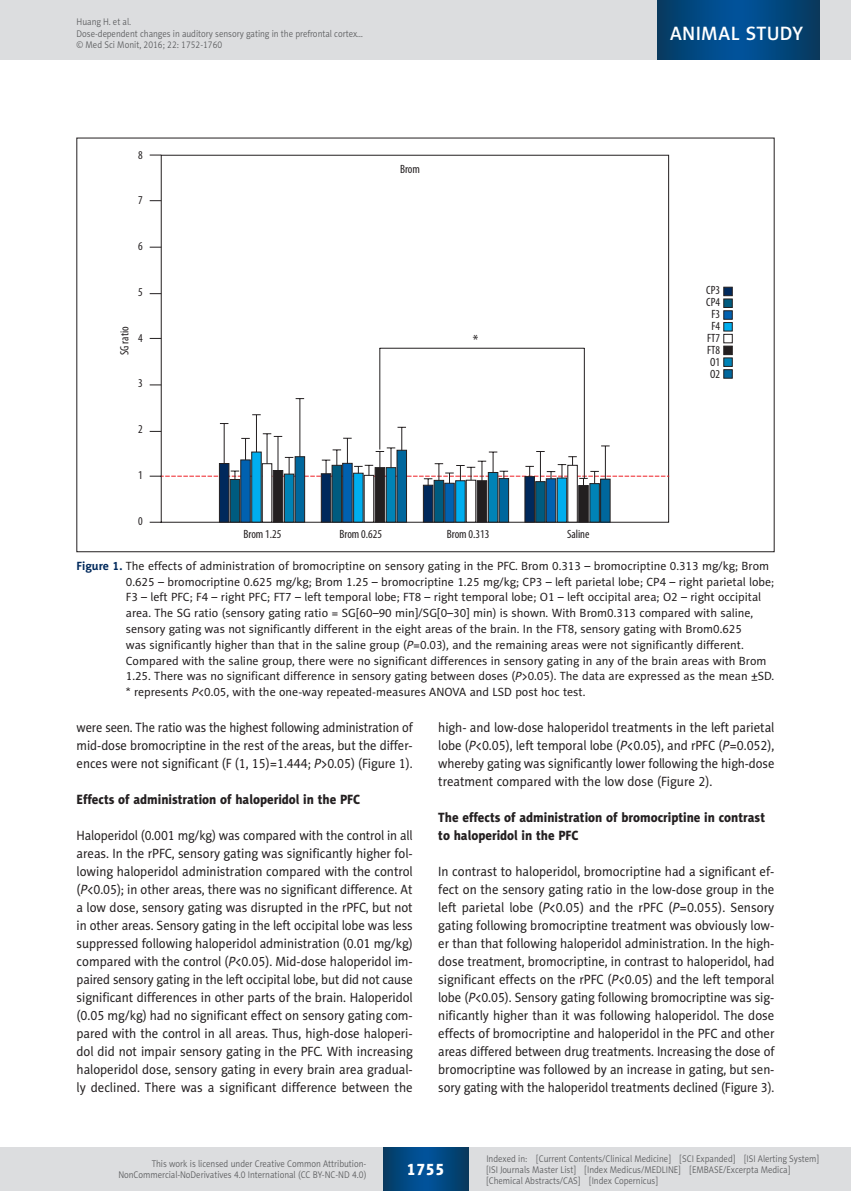
<style>
.page{position:relative;width:851px;height:1191px;background:#fff}
.page>*{position:absolute;margin:0;border:0;box-sizing:border-box;transform-origin:0 0}
.t1{font:19.5px "Naomi Sans EFN Medium";letter-spacing:.015em;color:#fff}
.t2{font:16.5px "Naomi Sans EFN Heavy";color:#fff}
.t3{font:condensed 15px "Myriad Pro";color:#231f20}
.MSM_Body{font:13.5px/18px "Naomi Sans EFN";color:#231f20;text-align:justify;scale:.95 1}
.MSM_Body-2{font:13.5px/18px "Naomi Sans EFN";color:#231f20;text-align:justify;scale:.94 1}
.MSM_Body-3{font:13.5px/18px "Naomi Sans EFN";color:#231f20;text-align:justify;scale:.92 1}
.MSM_Headline_2{font:13.5px/18px "Naomi Sans EFN Heavy";color:#231f20;scale:.95 1}
.MSM_Rycina_tytul{font:12px/15.8px "Naomi Sans EFN";color:#231f20}
.t4{font:condensed 12px/12px "Myriad Pro";color:#231f20;text-align:center}
.t5{font:9.75px/11.2px "Naomi Sans EFN Light";color:#57585a;scale:.9 1}
.s1{font-weight:700;color:#00295c}
.s2{font-style:italic}
</style>
<div class="page">
<svg style="left:149px;top:154px;width:520px;height:369px"></svg>
<hr style="left:256px;top:415px;width:1px;height:51px;background:#231f20">
<hr style="left:299px;top:399px;width:1px;height:67px;background:#231f20">
<svg style="left:150px;top:423px;width:519px;height:56px"></svg>
<div style="left:219px;top:463px;width:10px;height:59px;background:#00295c;border:1px solid #231f20"></div>
<div style="left:723px;top:287px;width:9px;height:9px;background:#00295c;border:1px solid #231f20"></div>
<div style="left:723px;top:298px;width:9px;height:10px;background:#005b7f;border:1px solid #231f20"></div>
<div style="left:723px;top:310px;width:9px;height:10px;background:#0161b0;border:1px solid #231f20"></div>
<div style="left:723px;top:322px;width:9px;height:9px;background:#00aeef;border:1px solid #231f20"></div>
<div style="left:723px;top:334px;width:9px;height:9px;background:#fff;border:1px solid #231f20"></div>
<div style="left:723px;top:346px;width:9px;height:9px;background:#231f20;border:1px solid #231f20"></div>
<div style="left:723px;top:357px;width:9px;height:10px;background:#0083b6;border:1px solid #231f20"></div>
<div style="left:723px;top:369px;width:9px;height:9px;background:#00679d;border:1px solid #231f20"></div>
<div style="left:230px;top:479px;width:10px;height:43px;background:#005b7f;border:1px solid #231f20"></div>
<div style="left:240px;top:459px;width:10px;height:63px;background:#0161b0;border:1px solid #231f20"></div>
<div style="left:251px;top:452px;width:10px;height:70px;background:#00aeef;border:1px solid #231f20"></div>
<div style="left:262px;top:463px;width:10px;height:59px;background:#fff;border:1px solid #231f20"></div>
<div style="left:273px;top:470px;width:10px;height:52px;background:#231f20;border:1px solid #231f20"></div>
<div style="left:284px;top:474px;width:10px;height:48px;background:#0083b6;border:1px solid #231f20"></div>
<div style="left:295px;top:456px;width:10px;height:66px;background:#00679d;border:1px solid #231f20"></div>
<div style="left:321px;top:473px;width:10px;height:49px;background:#00295c;border:1px solid #231f20"></div>
<div style="left:331px;top:465px;width:11px;height:57px;background:#005b7f;border:1px solid #231f20"></div>
<div style="left:342px;top:463px;width:10px;height:59px;background:#0161b0;border:1px solid #231f20"></div>
<div style="left:353px;top:473px;width:10px;height:49px;background:#00aeef;border:1px solid #231f20"></div>
<div style="left:364px;top:475px;width:10px;height:47px;background:#fff;border:1px solid #231f20"></div>
<div style="left:374px;top:467px;width:11px;height:55px;background:#231f20;border:1px solid #231f20"></div>
<svg style="left:379px;top:347px;width:231px;height:176px"></svg>
<div style="left:0;top:1148px;width:850px;height:43px;background:#dcdddf"></div>
<svg style="left:383px;top:1147px;width:85px;height:43px;background:#02477e"></svg>
<div style="left:0;top:0;width:850px;height:60px;background:#dcdddf"></div>
<svg style="left:657px;top:0;width:162px;height:60px;background:#02477e"></svg>
<p class="t5" style="left:77px;top:16px;width:320px">Huang H. et al.<br>Dose-dependent changes in auditory sensory gating in the prefrontal cortex… © Med Sci Monit, 2016; 22: 1752-1760</p>
<h1 class="t1" style="left:670px;top:22px;width:134px">ANIMAL STUDY</h1>
<p class="t4" style="left:119px;top:355px;width:30px;rotate:-90deg">SG ratio</p>
<p class="t4" style="left:138px;top:149px;width:6px">8</p>
<p class="t4" style="left:138px;top:194px;width:6px">7</p>
<p class="t4" style="left:138px;top:240px;width:6px">6</p>
<p class="t4" style="left:138px;top:286px;width:6px">5</p>
<p class="t4" style="left:138px;top:332px;width:6px">4</p>
<p class="t4" style="left:138px;top:378px;width:6px">3</p>
<p class="t4" style="left:138px;top:423px;width:6px">2</p>
<p class="t4" style="left:138px;top:469px;width:6px">1</p>
<p class="t4" style="left:138px;top:515px;width:6px">0</p>
<p class="t4" style="left:400px;top:163px;width:21px">Brom</p>
<p class="t3" style="left:473px;top:332px;width:7px">*</p>
<p class="t4" style="left:243px;top:528px;width:39px">Brom 1.25</p>
<p class="t4" style="left:339px;top:528px;width:44px">Brom 0.625</p>
<p class="t4" style="left:447px;top:528px;width:44px">Brom 0.313</p>
<p class="t4" style="left:567px;top:528px;width:24px">Saline</p>
<p class="t4" style="left:706px;top:284px;width:15px">CP3<br>CP4<br>F3<br>F4<br>FT7<br>FT8<br>O1<br>O2</p>
<p class="MSM_Rycina_tytul" style="left:126px;top:558px;width:650px;text-indent:-49px"><span class="s1">Figure 1.</span> The effects of administration of bromocriptine on sensory gating in the PFC. Brom 0.313 – bromocriptine 0.313 mg/kg; Brom 0.625 – bromocriptine 0.625 mg/kg; Brom 1.25 – bromocriptine 1.25 mg/kg; CP3 – left parietal lobe; CP4 – right parietal lobe; F3 – left PFC; F4 – right PFC; FT7 – left temporal lobe; FT8 – right temporal lobe; O1 – left occipital area; O2 – right occipital area. The SG ratio (sensory gating ratio = SG[60–90 min]/SG[0–30] min) is shown. With Brom0.313 compared with saline, sensory gating was not significantly different in the eight areas of the brain. In the FT8, sensory gating with Brom0.625<br>was significantly higher than that in the saline group (<span class="s2">P</span>=0.03), and the remaining areas were not significantly different.<br>Compared with the saline group, there were no significant differences in sensory gating in any of the brain areas with Brom 1.25. There was no significant difference in sensory gating between doses (<span class="s2">P</span>&gt;0.05). The data are expressed as the mean ±SD. * represents <span class="s2">P</span>&lt;0.05, with the one-way repeated-measures ANOVA and LSD post hoc test.</p>
<p class="MSM_Body-3" style="left:77px;top:718px;width:367px">were seen. The ratio was the highest following administration of mid-dose bromocriptine in the rest of the areas, but the differ&shy;ences were not significant (F (1, 15)=1.444; <span class="s2">P</span>&gt;0.05) (Figure 1).</p>
<p class="MSM_Headline_2" style="left:77px;top:790px;width:300px">Effects of administration of haloperidol in the PFC</p>
<p class="MSM_Body-2" style="left:77px;top:826px;width:359px">Haloperidol (0.001 mg/kg) was compared with the control in all areas. In the rPFC, sensory gating was significantly higher fol&shy;lowing haloperidol administration compared with the control (<span class="s2">P</span>&lt;0.05); in other areas, there was no significant difference. At a low dose, sensory gating was disrupted in the rPFC, but not in other areas. Sensory gating in the left occipital lobe was less suppressed following haloperidol administration (0.01 mg/kg) compared with the control (<span class="s2">P</span>&lt;0.05). Mid-dose haloperidol im&shy;paired sensory gating in the left occipital lobe, but did not cause significant differences in other parts of the brain. Haloperidol (0.05 mg/kg) had no significant effect on sensory gating com&shy;pared with the control in all areas. Thus, high-dose haloperi&shy;dol did not impair sensory gating in the PFC. With increasing haloperidol dose, sensory gating in every brain area gradual&shy;ly declined. There was a significant difference between the</p>
<p class="MSM_Body" style="left:438px;top:718px;width:355px">high- and low-dose haloperidol treatments in the left parietal lobe (<span class="s2">P</span>&lt;0.05), left temporal lobe (<span class="s2">P</span>&lt;0.05), and rPFC (<span class="s2">P</span>=0.052), whereby gating was significantly lower following the high-dose treatment compared with the low dose (Figure 2).</p>
<p class="MSM_Headline_2" style="left:438px;top:808px;width:345px">The effects of administration of bromocriptine in contrast to haloperidol in the PFC</p>
<p class="MSM_Body" style="left:438px;top:862px;width:355px">In contrast to haloperidol, bromocriptine had a significant ef&shy;fect on the sensory gating ratio in the low-dose group in the left parietal lobe (<span class="s2">P</span>&lt;0.05) and the rPFC (<span class="s2">P</span>=0.055). Sensory gating following bromocriptine treatment was obviously low&shy;er than that following haloperidol administration. In the high&shy;dose treatment, bromocriptine, in contrast to haloperidol, had significant effects on the rPFC (<span class="s2">P</span>&lt;0.05) and the left temporal lobe (<span class="s2">P</span>&lt;0.05). Sensory gating following bromocriptine was sig&shy;nificantly higher than it was following haloperidol. The dose effects of bromocriptine and haloperidol in the PFC and other areas differed between drug treatments. Increasing the dose of bromocriptine was followed by an increase in gating, but sen&shy;sory gating with the haloperidol treatments declined (Figure 3).</p>
<p class="t5" style="left:118px;top:1158px;width:277px;text-align:right">This work is licensed under Creative Common Attribution-<br>NonCommercial-NoDerivatives 4.0 International (CC BY-NC-ND 4.0)</p>
<h2 class="t2" style="left:406px;top:1159px;width:40px">1755</h2>
<p class="t5" style="left:486px;top:1152px;width:371px">Indexed in: [Current Contents/Clinical Medicine] [SCI Expanded] [ISI Alerting System] [ISI Journals Master List] [Index Medicus/MEDLINE] [EMBASE/Excerpta Medica] [Chemical Abstracts/CAS] [Index Copernicus]</p>
</div>
